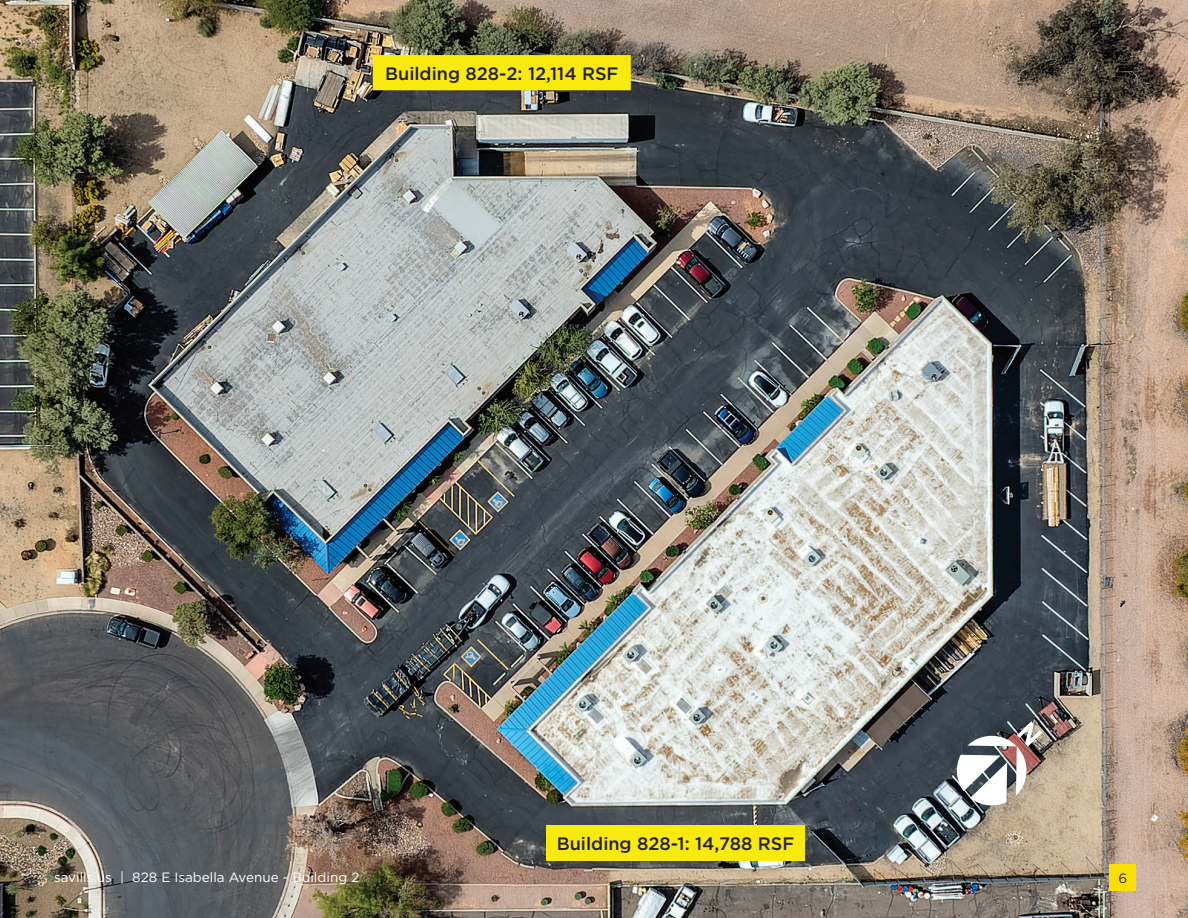
<style>
.page{position:relative;width:1188px;height:918px;background:#fff}
.page>*{position:absolute;margin:0;border:0;box-sizing:border-box;transform-origin:0 0}
.t1{font:500 18px "Gotham";color:#231f20}
.t2{font:13.5px "Gotham";color:#fff}
.t3{font:13.5px "Gotham";color:#231f20}
</style>
<div class="page">
<img style="left:0;top:0;width:1188px;height:918px">
<div style="left:373px;top:55px;width:258px;height:35px;background:#f9ea0d"></div>
<div style="left:546px;top:825px;width:259px;height:35px;background:#f9ea0d"></div>
<img style="left:955px;top:721px;width:87px;height:87px">
<div style="left:1109px;top:864px;width:27px;height:27px;background:#fadf07"></div>
<p class="t1" style="left:385px;top:62px;width:235px">Building 828-2: 12,114 RSF</p>
<p class="t1" style="left:557px;top:832px;width:239px">Building 828-1: 14,788 RSF</p>
<p class="t2" style="left:54px;top:869px;width:307px">savills.us | 828 E Isabella Avenue - Building 2</p>
<p class="t3" style="left:1118px;top:869px;width:10px">6</p>
</div>
